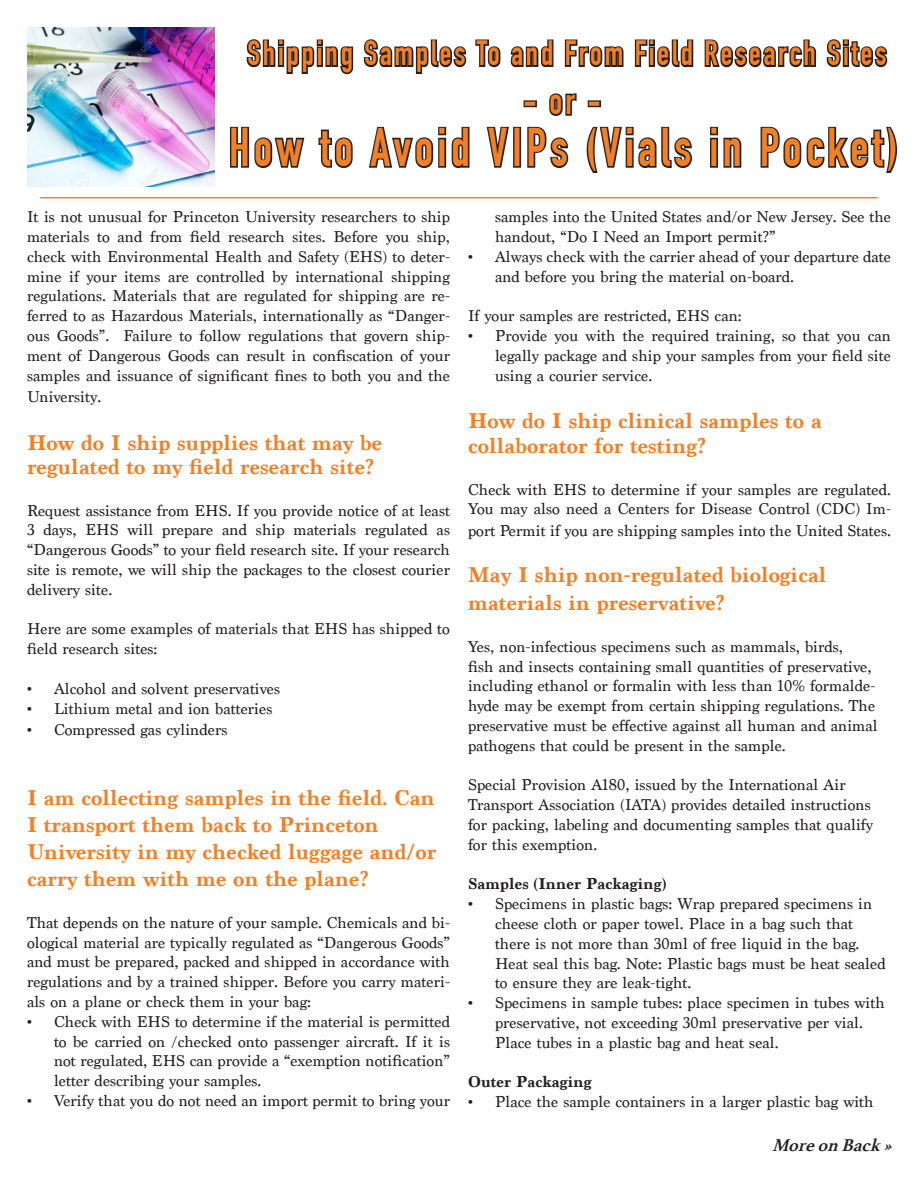
<style>
.page{position:relative;width:918px;height:1188px;background:#fff}
.page>*{position:absolute;margin:0;border:0;box-sizing:border-box;transform-origin:0 0}
.t1{font:700 53.1px "DIN Condensed";letter-spacing:.09em;color:#f48026;scale:.92 1}
.t2{font:700 37.65px "DIN Condensed";color:#f48026;scale:.92 1}
.t3{font:700 34.35px "DIN Condensed";letter-spacing:.09em;color:#f48026;scale:.92 1}
.t4{font:700 22.5px/27px "Marion";letter-spacing:.005em;color:#f48026}
.t5{font:italic 700 18px "Athelas";color:#231f20}
.t6{font:16.5px/19.8px "Marion";letter-spacing:.005em;color:#231f20}
.t7{font:700 16.5px "Marion";letter-spacing:.005em;color:#231f20}
</style>
<div class="page">
<img style="left:27px;top:27px;width:188px;height:159px">
<svg style="left:246px;top:39px;width:108px;height:36px"></svg>
<svg style="left:363px;top:39px;width:104px;height:35px"></svg>
<svg style="left:475px;top:39px;width:26px;height:29px"></svg>
<svg style="left:510px;top:39px;width:44px;height:29px"></svg>
<svg style="left:564px;top:39px;width:60px;height:29px"></svg>
<svg style="left:634px;top:39px;width:60px;height:29px"></svg>
<svg style="left:704px;top:39px;width:112px;height:29px"></svg>
<svg style="left:826px;top:39px;width:62px;height:29px"></svg>
<svg style="left:230px;top:126px;width:75px;height:42px"></svg>
<svg style="left:318px;top:129px;width:35px;height:39px"></svg>
<svg style="left:369px;top:126px;width:101px;height:42px"></svg>
<svg style="left:486px;top:126px;width:23px;height:42px"></svg>
<div style="left:513px;top:127px;width:8px;height:41px;border:3px solid #231f20"></div>
<svg style="left:527px;top:126px;width:42px;height:42px"></svg>
<svg style="left:586px;top:126px;width:106px;height:47px"></svg>
<svg style="left:710px;top:126px;width:32px;height:42px"></svg>
<svg style="left:760px;top:126px;width:137px;height:47px"></svg>
<hr style="left:40px;top:197px;width:838px;height:1px;background:#f48026">
<div style="left:524px;top:100px;width:13px;height:7px;border:3px solid #231f20"></div>
<svg style="left:549px;top:93px;width:28px;height:23px"></svg>
<div style="left:588px;top:100px;width:13px;height:7px;border:3px solid #231f20"></div>
<p class="t3" style="left:247px;top:33px;width:696px">Shipping Samples To and From Field Research Sites</p>
<p class="t2" style="left:524px;top:79px;width:86px">- or -</p>
<p class="t1" style="left:229px;top:116px;width:729px">How to Avoid VIPs (Vials in Pocket)</p>
<p class="t6" style="left:27px;top:207px;width:425px;text-align:justify">It is not unusual for Princeton University researchers to ship materials to and from field research sites. Before you ship, check with Environmental Health and Safety (EHS) to deter&shy;mine if your items are controlled by international shipping regulations. Materials that are regulated for shipping are re&shy;ferred to as Hazardous Materials, internationally as “Danger&shy;ous Goods”. Failure to follow regulations that govern ship&shy;ment of Dangerous Goods can result in confiscation of your samples and issuance of significant fines to both you and the</p>
<p class="t6" style="left:27px;top:387px;width:76px">University.</p>
<p class="t4" style="left:27px;top:431px;width:357px;line-height:24px">How do I ship supplies that may be regulated to my field research site?</p>
<p class="t6" style="left:27px;top:501px;width:425px;text-align:justify">Request assistance from EHS. If you provide notice of at least 3 days, EHS will prepare and ship materials regulated as “Dangerous Goods” to your field research site. If your research site is remote, we will ship the packages to the closest courier delivery site.</p>
<p class="t6" style="left:27px;top:619px;width:424px">Here are some examples of materials that EHS has shipped to field research sites:</p>
<p class="t6" style="left:27px;top:679px;width:255px">• Alcohol and solvent preservatives</p>
<p class="t6" style="left:27px;top:699px;width:247px">• Lithium metal and ion batteries</p>
<p class="t6" style="left:27px;top:720px;width:202px">• Compressed gas cylinders</p>
<p class="t6" style="left:495px;top:207px;width:398px">samples into the United States and/or New Jersey. See the handout, “Do I Need an Import permit?”</p>
<p class="t6" style="left:495px;top:247px;width:397px;text-indent:-27px">• Always check with the carrier ahead of your departure date and before you bring the material on-board.</p>
<p class="t6" style="left:468px;top:306px;width:275px">If your samples are restricted, EHS can:</p>
<p class="t6" style="left:495px;top:326px;width:398px;text-align:justify;text-indent:-27px">• Provide you with the required training, so that you can legally package and ship your samples from your field site using a courier service.</p>
<p class="t4" style="left:468px;top:408px;width:355px;line-height:25.5px">How do I ship clinical samples to a collaborator for testing?</p>
<p class="t6" style="left:468px;top:480px;width:425px">Check with EHS to determine if your samples are regulated.<br>You may also need a Centers for Disease Control (CDC) Im-</p>
<p class="t6" style="left:468px;top:521px;width:425px">port Permit if you are shipping samples into the United States.</p>
<p class="t4" style="left:468px;top:560px;width:360px;line-height:28.8px">May I ship non-regulated biological materials in preservative?</p>
<p class="t6" style="left:468px;top:637px;width:411px">Yes, non-infectious specimens such as mammals, birds,<br>fish and insects containing small quantities of preservative, including ethanol or formalin with less than 10% formalde&shy;hyde may be exempt from certain shipping regulations. The preservative must be effective against all human and animal pathogens that could be present in the sample.</p>
<p class="t6" style="left:468px;top:775px;width:407px">Special Provision A180, issued by the International Air Transport Association (IATA) provides detailed instructions for packing, labeling and documenting samples that qualify for this exemption.</p>
<p class="t7" style="left:468px;top:874px;width:200px">Samples (Inner Packaging)</p>
<p class="t6" style="left:495px;top:894px;width:392px;text-indent:-27px">• Specimens in plastic bags: Wrap prepared specimens in cheese cloth or paper towel. Place in a bag such that there is not more than 30ml of free liquid in the bag.<br>Heat seal this bag. Note: Plastic bags must be heat sealed to ensure they are leak-tight.</p>
<p class="t6" style="left:495px;top:993px;width:391px;text-indent:-27px">• Specimens in sample tubes: place specimen in tubes with preservative, not exceeding 30ml preservative per vial.<br>Place tubes in a plastic bag and heat seal.</p>
<p class="t7" style="left:468px;top:1072px;width:125px">Outer Packaging</p>
<p class="t6" style="left:468px;top:1092px;width:407px">• Place the sample containers in a larger plastic bag with</p>
<p class="t5" style="left:772px;top:1131px;width:128px">MoreonBack»</p>
<p class="t4" style="left:27px;top:785px;width:411px">I am collecting samples in the field. Can I transport them back to Princeton University in my checked luggage and/or carry them with me on the plane?</p>
<p class="t6" style="left:27px;top:913px;width:425px;text-align:justify">That depends on the nature of your sample. Chemicals and bi&shy;ological material are typically regulated as “Dangerous Goods” and must be prepared, packed and shipped in accordance with regulations and by a trained shipper. Before you carry materi&shy;als on a plane or check them in your bag:</p>
<p class="t6" style="left:54px;top:1012px;width:398px;text-align:justify;text-indent:-27px">• Check with EHS to determine if the material is permitted to be carried on /checked onto passenger aircraft. If it is not regulated, EHS can provide a “exemption notification” letter describing your samples.</p>
<p class="t6" style="left:27px;top:1091px;width:424px">• Verify that you do not need an import permit to bring your</p>
</div>
